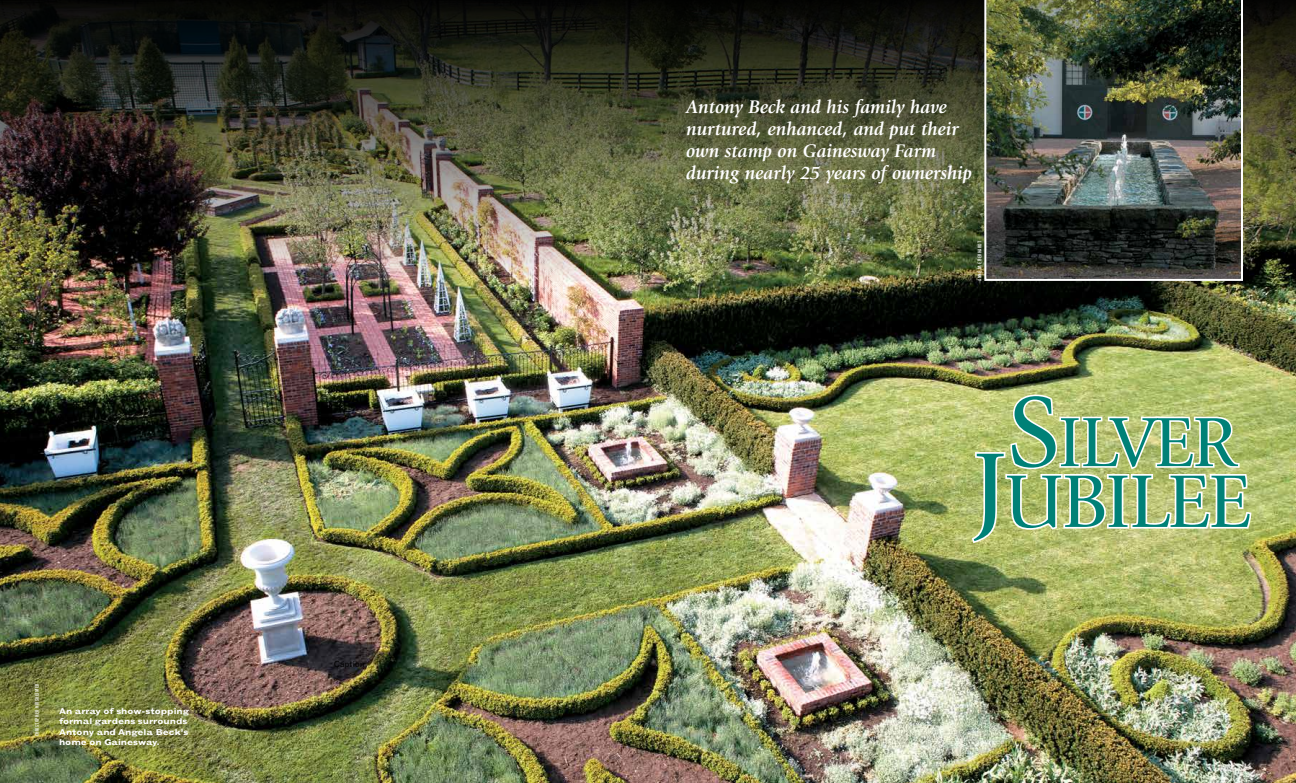
<style>
.page{position:relative;width:1296px;height:783px;background:#fff}
.page>*{position:absolute;margin:0;border:0;box-sizing:border-box;transform-origin:0 0}
.t1{font:77.6px "Giovanni Std";letter-spacing:-.03em;color:#008177}
.t2{font:72.5px "Giovanni Std";letter-spacing:-.03em;color:#008177}
.t3{font:italic 700 19px/22px "Giovanni Std";color:#fff}
.t4{font:700 expanded 8.5px/10.2px "Grotesque MT Std";color:#fff}
.t5{font:8.5px "Grotesque MT Std";letter-spacing:-.01em;color:#000}
.t6{font:condensed 5px "Grotesque MT Std";letter-spacing:.04em;color:#fff}
.s1{font-size:103.6px}
.s2{font-size:110.9px}
</style>
<div class="page">
<img style="left:0;top:282px;width:1296px;height:501px">
<img style="left:0;top:0;width:1296px;height:282px">
<img style="left:984px;top:0;width:259px;height:281px">
<svg style="left:970px;top:393px;width:283px;height:152px"></svg>
<p class="t6" style="left:34px;top:736px;width:54px;rotate:-90deg">Christopher H irsheimer</p>
<p class="t4" style="left:59px;top:706px;width:132px">An array of show-stopping formal gardens surrounds<br>Antony and Angela Beck’s home on Gainesway.</p>
<p class="t5" style="left:334px;top:659px;width:32px">Caption</p>
<p class="t3" style="left:686px;top:96px;width:287px">Antony Beck and his family have nurtured, enhanced, and put their own stamp on Gainesway Farm during nearly 25 years of ownership</p>
<p class="t6" style="left:977px;top:281px;width:41px;rotate:-90deg">Anne M. Eberhardt</p>
<h2 class="t2" style="left:1008px;top:402px;width:230px"><span class="s1">S</span>ILVER</h2>
<h1 class="t1" style="left:972px;top:458px;width:281px"><span class="s2">J</span>UBILEE</h1>
</div>
